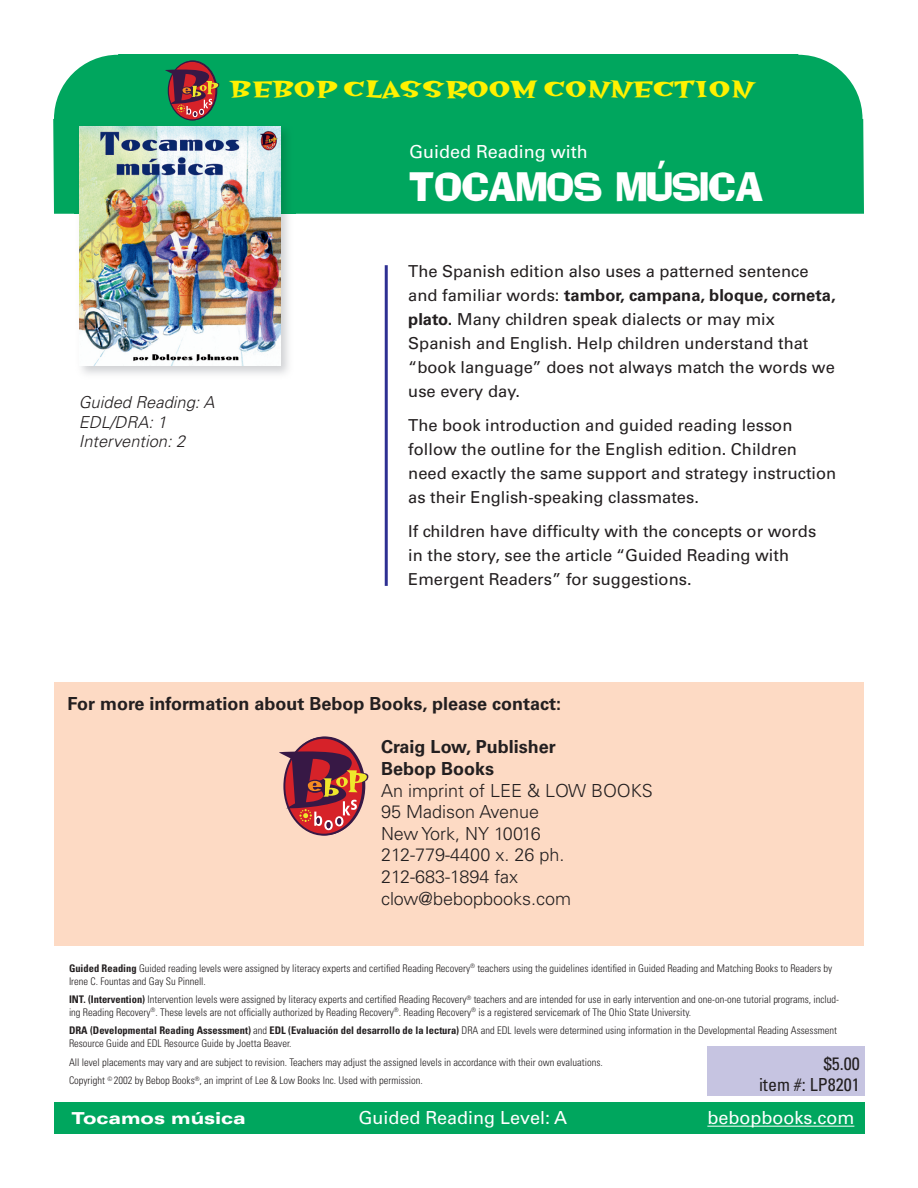
<style>
.page{position:relative;width:918px;height:1188px;background:#fff}
.page>*{position:absolute;margin:0;border:0;box-sizing:border-box;transform-origin:0 0}
.t1{font:36px "Addled";color:#fff}
.t2{font:700 32.25px "Univers";color:#fff}
.t3{font:26.4px "Hotsy Totsy Bold Mv B";color:#fff101}
.t4{font:300 18px/21.6px "Univers";color:#231f20}
.t5{font:700 18px/21.6px "Univers";color:#231f20}
.t6{font:18px "Univers";color:#fff}
.t7{font:condensed 18px/21.6px "Univers";color:#231f20;text-align:right}
.t8{font:16.5px/24px "Univers";color:#231f20}
.t9{font:italic 300 16.5px/19.8px "Univers";color:#231f20}
.t10{font:900 expanded 16.5px "Univers";color:#fff}
.t11{font:300 condensed 10.5px/12.6px "Univers";color:#231f20}
.s1{font-weight:700}
</style>
<div class="page">
<div style="left:54px;top:682px;width:810px;height:264px;background:#fddac4"></div>
<div style="left:55px;top:1102px;width:810px;height:31px;background:#00a65e"></div>
<hr style="left:707px;top:1126px;width:147px;height:1px;background:#fff">
<div style="left:53px;top:54px;width:811px;height:160px;background:#00a65e"></div>
<hr style="left:385px;top:265px;width:3px;height:321px;background:#2e3092">
<img style="left:75px;top:122px;width:221px;height:252px">
<img style="left:80px;top:127px;width:200px;height:238px">
<svg style="left:284px;top:738px;width:79px;height:97px"></svg>
<svg style="left:279px;top:751px;width:89px;height:79px"></svg>
<svg style="left:168px;top:61px;width:48px;height:59px"></svg>
<svg style="left:165px;top:70px;width:54px;height:47px;background:#784c43"></svg>
<div style="left:707px;top:1047px;width:157px;height:49px;background:#c6c4e1"></div>
<h3 class="t3" style="left:230px;top:75px;width:525px">BEBOP CLASSROOM CONNECTION</h3>
<h3 class="t9" style="left:79px;top:392px;width:137px">Guided Reading: A<br>EDL/DRA: 1<br>Intervention: 2</h3>
<h3 class="t6" style="left:409px;top:141px;width:180px">Guided Reading with</h3>
<h1 class="t1" style="left:409px;top:172px;width:356px">TOCAMOS MUSICA</h1>
<h2 class="t2" style="left:657px;top:154px;width:10px">’</h2>
<p class="t8" style="left:408px;top:260px;width:429px">The Spanish edition also uses a patterned sentence and familiar words: <span class="s1">tambor, campana, bloque, corneta, plato.</span> Many children speak dialects or may mix Spanish and English. Help children understand that “book language” does not always match the words we use every day.</p>
<h3 class="t8" style="left:408px;top:413px;width:429px">The book introduction and guided reading lesson follow the outline for the English edition. Children need exactly the same support and strategy instruction as their English-speaking classmates.</h3>
<h3 class="t8" style="left:408px;top:519px;width:410px">If children have difficulty with the concepts or words in the story, see the article “Guided Reading with<br>Emergent Readers” for suggestions.</h3>
<h3 class="t5" style="left:68px;top:693px;width:495px">For more information about Bebop Books, please contact:</h3>
<h3 class="t5" style="left:381px;top:736px;width:176px">Craig Low, Publisher<br>Bebop Books</h3>
<h3 class="t4" style="left:381px;top:780px;width:273px">An imprint of LEE &amp; LOW BOOKS<br>95 Madison Avenue<br>New York, NY 10016<br>212-779-4400 x. 26 ph.<br>212-683-1894 fax clow@bebopbooks.com</h3>
<p class="t11" style="left:69px;top:962px;width:765px"><span class="s1">Guided Reading</span> Guided reading levels were assigned by literacy experts and certified Reading Recovery<sup>®</sup> teachers using the guidelines identified in Guided Reading and Matching Books to Readers by<br>Irene C. Fountas and Gay Su Pinnell.</p>
<p class="t11" style="left:69px;top:993px;width:772px"><span class="s1">INT. (Intervention)</span> Intervention levels were assigned by literacy experts and certified Reading Recovery<sup>®</sup> teachers and are intended for use in early intervention and one-on-one tutorial programs, includ&shy;ing Reading Recovery<sup>®</sup>. These levels are not officially authorized by Reading Recovery<sup>®</sup>. Reading Recovery<sup>®</sup> is a registered servicemark of The Ohio State University.</p>
<p class="t11" style="left:69px;top:1024px;width:770px"><span class="s1">DRA (Developmental Reading Assessment)</span> and <span class="s1">EDL (Evaluación del desarrollo de la lectura)</span> DRA and EDL levels were determined using information in the Developmental Reading Assessment<br>Resource Guide and EDL Resource Guide by Joetta Beaver.</p>
<p class="t11" style="left:69px;top:1053px;width:535px;line-height:18.6px">All level placements may vary and are subject to revision. Teachers may adjust the assigned levels in accordance with their own evaluations.<br>Copyright <sup>©</sup> 2002 by Bebop Books<sup>®</sup>, an imprint of Lee &amp; Low Books Inc. Used with permission.</p>
<h3 class="t7" style="left:759px;top:1052px;width:102px">$5.00<br>item #: LP8201</h3>
<h3 class="t10" style="left:71px;top:1109px;width:176px">Tocamos música</h3>
<h3 class="t6" style="left:359px;top:1107px;width:210px">Guided Reading Level: A</h3>
<h3 class="t6" style="left:707px;top:1107px;width:148px">bebopbooks.com</h3>
</div>
